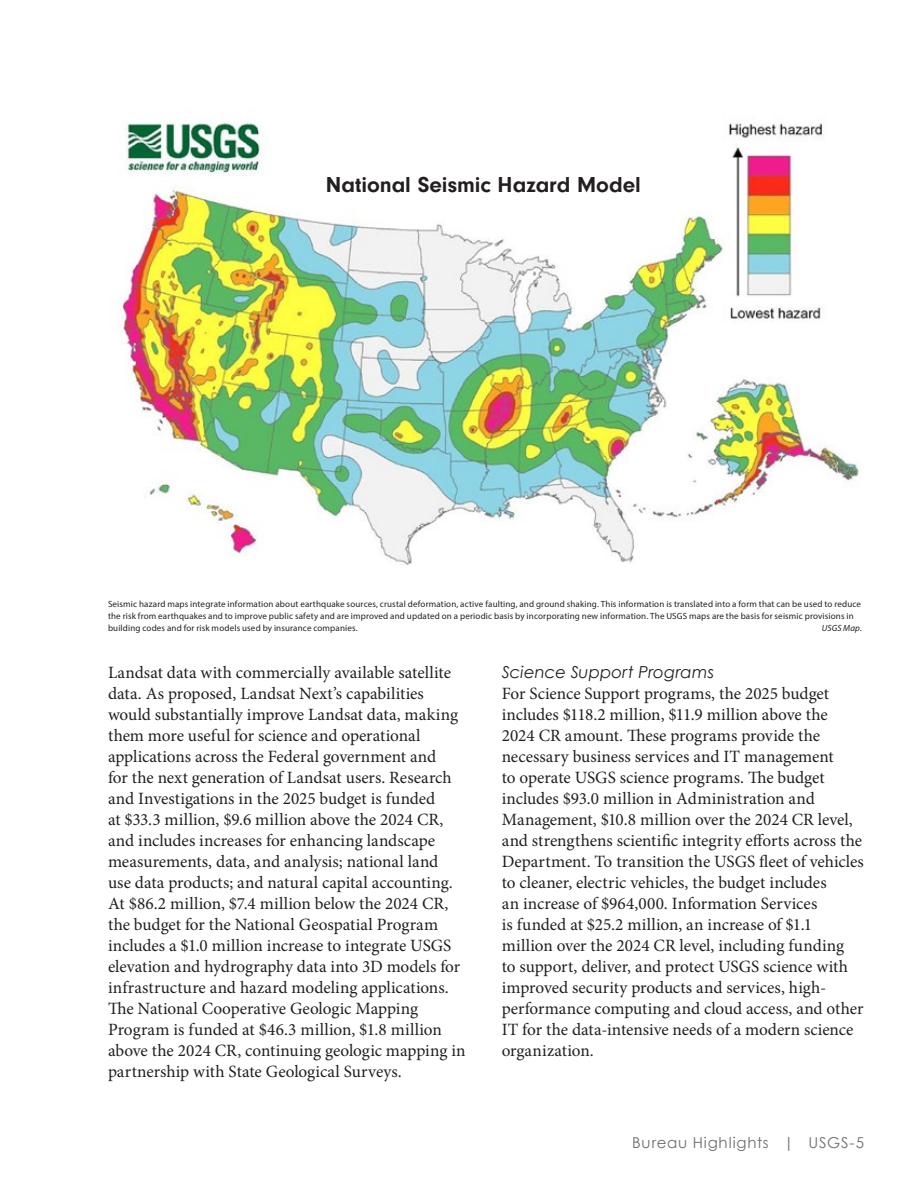
<style>
.page{position:relative;width:918px;height:1188px;background:#fff}
.page>*{position:absolute;margin:0;border:0;box-sizing:border-box;transform-origin:0 0}
.t1{font:700 22.5px "Neuzeit Gro";color:#231f20}
.t2{font:17.25px/21px "Minion Pro";color:#231f20}
.t3{font:italic 16.5px "Century Gothic";letter-spacing:.005em;color:#231f20}
.t4{font:15px "Century Gothic";letter-spacing:.055em;color:#6c6d70}
.t5{font:9px/12px "Myriad Pro";letter-spacing:.015em;color:#231f20}
.t6{font:italic 9px "Myriad Pro";letter-spacing:.005em;color:#231f20}
</style>
<div class="page">
<img style="left:119px;top:122px;width:742px;height:443px">
<h1 class="t1" style="left:326px;top:172px;width:317px">National Seismic Hazard Model</h1>
<p class="t5" style="left:108px;top:598px;width:755px">Seismic hazard maps integrate information about earthquake sources, crustal deformation, active faulting, and ground shaking. This information is translated into a form that can be used to reduce the risk from earthquakes and to improve public safety and are improved and updated on a periodic basis by incorporating new information. The USGS maps are the basis for seismic provisions in building codes and for risk models used by insurance companies.</p>
<p class="t6" style="left:822px;top:622px;width:42px">USGS Map.</p>
<p class="t2" style="left:108px;top:662px;width:359px">Landsat data with commercially available satellite data. As proposed, Landsat Next’s capabilities would substantially improve Landsat data, making them more useful for science and operational applications across the Federal government and<br>for the next generation of Landsat users. Research and Investigations in the 2025 budget is funded<br>at $33.3 million, $9.6 million above the 2024 CR, and includes increases for enhancing landscape measurements, data, and analysis; national land use data products; and natural capital accounting.<br>At $86.2 million, $7.4 million below the 2024 CR, the budget for the National Geospatial Program includes a $1.0 million increase to integrate USGS elevation and hydrography data into 3D models for infrastructure and hazard modeling applications.<br>The National Cooperative Geologic Mapping Program is funded at $46.3 million, $1.8 million above the 2024 CR, continuing geologic mapping in partnership with State Geological Surveys.</p>
<h3 class="t3" style="left:502px;top:661px;width:214px">Science Support Programs</h3>
<p class="t2" style="left:502px;top:683px;width:364px">For Science Support programs, the 2025 budget includes $118.2 million, $11.9 million above the 2024 CR amount. These programs provide the necessary business services and IT management<br>to operate USGS science programs. The budget includes $93.0 million in Administration and Management, $10.8 million over the 2024 CR level, and strengthens scientific integrity efforts across the Department. To transition the USGS fleet of vehicles to cleaner, electric vehicles, the budget includes<br>an increase of $964,000. Information Services<br>is funded at $25.2 million, an increase of $1.1 million over the 2024 CR level, including funding<br>to support, deliver, and protect USGS science with improved security products and services, high&shy;performance computing and cloud access, and other IT for the data-intensive needs of a modern science organization.</p>
<p class="t4" style="left:632px;top:1132px;width:233px">Bureau Highlights | USGS-5</p>
</div>
